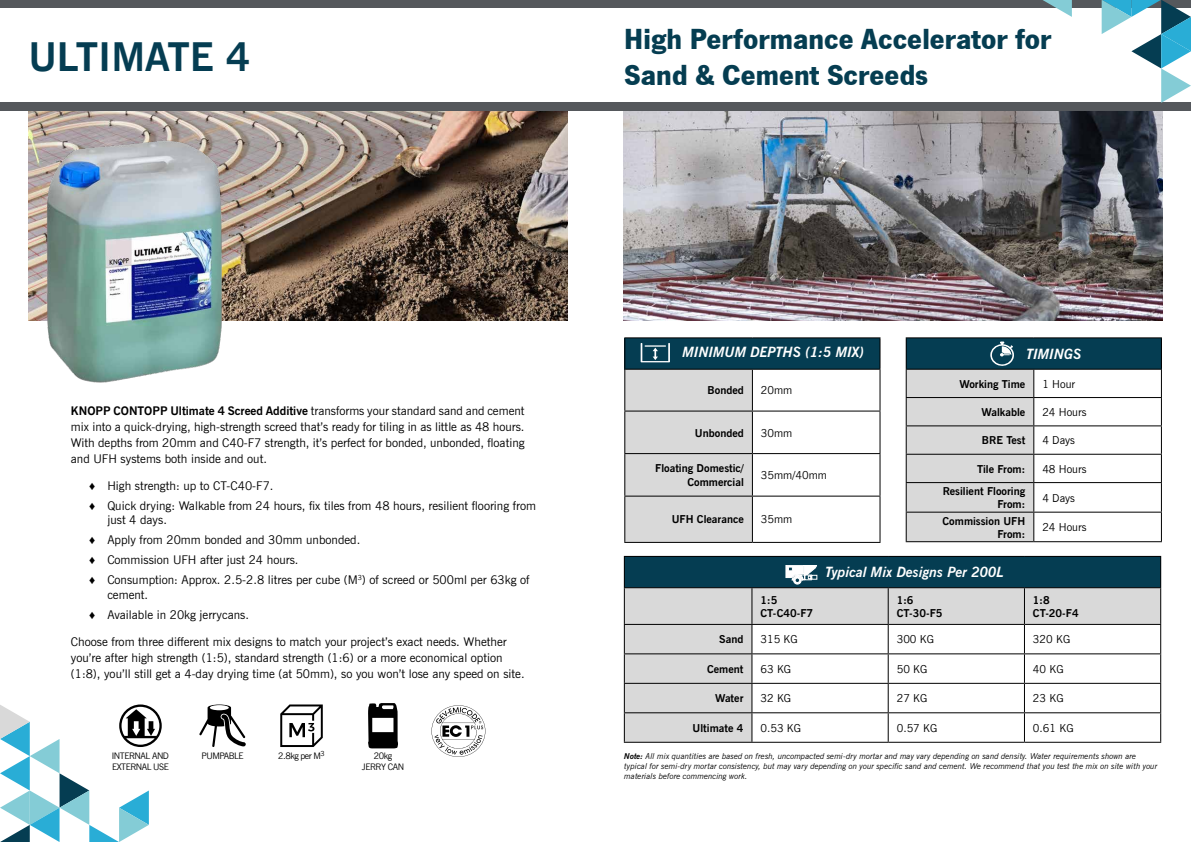
<style>
.page{position:relative;width:1191px;height:842px;background:#fff}
.page>*{position:absolute;margin:0;border:0;box-sizing:border-box;transform-origin:0 0}
.t1{font:700 40px "News Gothic BT";color:#053d52}
.t2{font:30px/36px "News Gothic T Bold";color:#053d51}
.t3{font:italic 700 14px "News Gothic BT";color:#fff}
.t4{font:12px/16px "News Gothic BT";color:#000}
.t5{font:700 11px/13.2px "News Gothic BT";color:#000;text-align:right}
.t6{font:11px "News Gothic BT";color:#000}
.t7{font:9px/10.8px "News Gothic BT";letter-spacing:-.05em;color:#000}
.t8{font:italic 8px/9.6px "News Gothic BT";color:#000}
.s1{font-weight:700}
.s2{font-family:"Arial"}
</style>
<div class="page">
<img style="left:28px;top:111px;width:539px;height:209px">
<img style="left:624px;top:111px;width:538px;height:209px">
<div style="left:0;top:0;width:1191px;height:111px;background:#55585c"></div>
<div style="left:0;top:9px;width:1191px;height:93px;background:#fff"></div>
<svg style="left:1042px;top:0;width:29px;height:17px"></svg>
<svg style="left:1101px;top:0;width:90px;height:103px"></svg>
<div style="left:625px;top:338px;width:255px;height:31px;background:#053d52"></div>
<svg style="left:625px;top:370px;width:254px;height:172px"></svg>
<hr style="left:624px;top:337px;width:128px;height:1px;background:#000">
<hr style="left:624px;top:338px;width:1px;height:31px;background:#000">
<hr style="left:752px;top:337px;width:128px;height:1px;background:#000">
<hr style="left:879px;top:338px;width:1px;height:31px;background:#000">
<hr style="left:624px;top:369px;width:128px;height:1px;background:#000">
<hr style="left:624px;top:370px;width:1px;height:41px;background:#000">
<hr style="left:752px;top:369px;width:128px;height:1px;background:#000">
<hr style="left:752px;top:370px;width:1px;height:41px;background:#000">
<hr style="left:879px;top:370px;width:1px;height:41px;background:#000">
<hr style="left:624px;top:411px;width:128px;height:1px;background:#000">
<hr style="left:624px;top:412px;width:1px;height:41px;background:#000">
<hr style="left:752px;top:411px;width:128px;height:1px;background:#000">
<hr style="left:752px;top:412px;width:1px;height:41px;background:#000">
<hr style="left:879px;top:412px;width:1px;height:41px;background:#000">
<hr style="left:624px;top:453px;width:128px;height:1px;background:#000">
<hr style="left:624px;top:454px;width:1px;height:42px;background:#000">
<hr style="left:752px;top:453px;width:128px;height:1px;background:#000">
<hr style="left:752px;top:454px;width:1px;height:42px;background:#000">
<hr style="left:879px;top:454px;width:1px;height:42px;background:#000">
<hr style="left:624px;top:496px;width:128px;height:1px;background:#000">
<hr style="left:624px;top:497px;width:1px;height:45px;background:#000">
<hr style="left:752px;top:496px;width:128px;height:1px;background:#000">
<hr style="left:752px;top:497px;width:1px;height:45px;background:#000">
<hr style="left:879px;top:497px;width:1px;height:45px;background:#000">
<hr style="left:624px;top:542px;width:128px;height:1px;background:#000">
<hr style="left:752px;top:542px;width:128px;height:1px;background:#000">
<svg style="left:640px;top:343px;width:30px;height:19px"></svg>
<svg style="left:0;top:704px;width:162px;height:138px"></svg>
<svg style="left:199px;top:704px;width:47px;height:43px"></svg>
<svg style="left:280px;top:704px;width:43px;height:43px"></svg>
<svg style="left:368px;top:703px;width:30px;height:46px"></svg>
<svg style="left:431px;top:705px;width:54px;height:52px"></svg>
<div style="left:906px;top:338px;width:255px;height:31px;background:#053d52"></div>
<hr style="left:905px;top:337px;width:128px;height:1px;background:#000">
<hr style="left:905px;top:338px;width:1px;height:31px;background:#000">
<hr style="left:1033px;top:337px;width:128px;height:1px;background:#000">
<hr style="left:1160px;top:338px;width:1px;height:31px;background:#000">
<svg style="left:905px;top:341px;width:256px;height:201px"></svg>
<div style="left:624px;top:556px;width:536px;height:32px;background:#053d52"></div>
<hr style="left:624px;top:556px;width:128px;height:1px;background:#000">
<hr style="left:624px;top:557px;width:1px;height:30px;background:#000">
<hr style="left:752px;top:556px;width:136px;height:1px;background:#000">
<hr style="left:888px;top:556px;width:136px;height:1px;background:#000">
<hr style="left:1024px;top:556px;width:137px;height:1px;background:#000">
<hr style="left:1160px;top:557px;width:1px;height:30px;background:#000">
<hr style="left:624px;top:742px;width:128px;height:1px;background:#000">
<hr style="left:752px;top:742px;width:136px;height:1px;background:#000">
<hr style="left:888px;top:742px;width:136px;height:1px;background:#000">
<hr style="left:1024px;top:742px;width:137px;height:1px;background:#000">
<svg style="left:624px;top:565px;width:537px;height:177px"></svg>
<img style="left:35px;top:132px;width:198px;height:251px">
<h1 class="t1" style="left:28px;top:32px;width:223px">ULTIMATE 4</h1>
<h2 class="t2" style="left:624px;top:20px;width:429px">High Performance Accelerator for<br>Sand &amp; Cement Screeds</h2>
<h2 class="t2" style="left:624px;top:20px;width:380px">Next G neration Cementitious</h2>
<h2 class="t2" style="left:624px;top:56px;width:283px">Liquid Screed Additive</h2>
<p class="t4" style="left:71px;top:403px;width:455px;text-align:justify"><span class="s1">KNOPP CONTOPP Ultimate 4 Screed Additive</span> transforms your standard sand and cement mix into a quick-drying, high-strength screed that’s ready for tiling in as little as 48 hours.<br>With depths from 20mm and C40-F7 strength, it’s perfect for bonded, unbonded, floating and UFH systems both inside and out.</p>
<p class="t4" style="left:89px;top:475px;width:448px;line-height:20.1px"><span class="s2">♦</span> High strength: up to CT-C40-F7.<br><span class="s2">♦</span> Quick drying: Walkable from 24 hours, fix tiles from 48 hours, resilient flooring from</p>
<p class="t4" style="left:89px;top:510px;width:442px;line-height:20.1px;text-indent:18px">just 4 days.<br><span class="s2">♦</span> Apply from 20mm bonded and 30mm unbonded.<br><span class="s2">♦</span> Commission UFH after just 24 hours.<br><span class="s2">♦</span> Consumption: Approx. 2.5-2.8 litres per cube (M<sup>3</sup>) of screed or 500ml per 63kg of</p>
<p class="t4" style="left:89px;top:584px;width:161px;line-height:20.1px;text-indent:18px">cement.<br><span class="s2">♦</span> Available in 20kg jerrycans.</p>
<p class="t4" style="left:71px;top:634px;width:455px">Choose from three different mix designs to match your project’s exact needs. Whether you’re after high strength (1:5), standard strength (1:6) or a more economical option (1:8), you’ll still get a 4-day drying time (at 50mm), so you won’t lose any speed on site.</p>
<p class="t7" style="left:112px;top:751px;width:59px">INTERNAL AND<br>EXTERNAL USE</p>
<p class="t7" style="left:201px;top:751px;width:44px">PUMPABLE</p>
<p class="t7" style="left:278px;top:751px;width:48px">2.8kg per M<sup>3</sup></p>
<p class="t7" style="left:362px;top:751px;width:44px;text-align:center">20kg<br>JERRY CAN</p>
<p class="t3" style="left:682px;top:344px;width:183px">MINIMUM DEPTHS (1:5 MIX)</p>
<p class="t5" style="left:707px;top:384px;width:38px">Bonded</p>
<p class="t6" style="left:761px;top:384px;width:33px">20mm</p>
<p class="t5" style="left:695px;top:426px;width:50px">Unbonded</p>
<p class="t6" style="left:761px;top:426px;width:33px">30mm</p>
<p class="t5" style="left:655px;top:462px;width:90px">Floating Domestic/<br>Commercial</p>
<p class="t6" style="left:761px;top:468px;width:67px">35mm/40mm</p>
<p class="t5" style="left:671px;top:513px;width:74px">UFH Clearance</p>
<p class="t6" style="left:761px;top:513px;width:33px">35mm</p>
<p class="t3" style="left:1026px;top:345px;width:56px">TIMINGS</p>
<p class="t5" style="left:959px;top:377px;width:67px">Working Time</p>
<p class="t6" style="left:1042px;top:377px;width:34px">1 Hour</p>
<p class="t5" style="left:981px;top:405px;width:45px">Walkable</p>
<p class="t6" style="left:1042px;top:405px;width:46px">24 Hours</p>
<p class="t5" style="left:982px;top:434px;width:45px">BRE Test</p>
<p class="t6" style="left:1042px;top:434px;width:34px">4 Days</p>
<p class="t5" style="left:977px;top:462px;width:50px">Tile From:</p>
<p class="t6" style="left:1042px;top:462px;width:46px">48 Hours</p>
<p class="t5" style="left:942px;top:484px;width:84px">Resilient Flooring<br>From:</p>
<p class="t6" style="left:1042px;top:491px;width:34px">4 Days</p>
<p class="t5" style="left:942px;top:514px;width:84px">Commission UFH<br>From:</p>
<p class="t6" style="left:1042px;top:520px;width:46px">24 Hours</p>
<p class="t3" style="left:825px;top:564px;width:179px">Typical Mix Designs Per 200L</p>
<p class="t5" style="left:760px;top:593px;width:54px;text-align:left">1:5<br>CT-C40-F7</p>
<p class="t5" style="left:896px;top:593px;width:47px;text-align:left">1:6<br>CT-30-F5</p>
<p class="t5" style="left:1033px;top:593px;width:47px;text-align:left">1:8<br>CT-20-F4</p>
<p class="t5" style="left:719px;top:633px;width:26px">Sand</p>
<p class="t6" style="left:760px;top:633px;width:39px">315 KG</p>
<p class="t6" style="left:896px;top:633px;width:39px">300 KG</p>
<p class="t6" style="left:1033px;top:633px;width:39px">320 KG</p>
<p class="t5" style="left:707px;top:662px;width:38px">Cement</p>
<p class="t6" style="left:760px;top:662px;width:32px">63 KG</p>
<p class="t6" style="left:896px;top:662px;width:32px">50 KG</p>
<p class="t6" style="left:1033px;top:662px;width:32px">40 KG</p>
<p class="t5" style="left:715px;top:692px;width:30px">Water</p>
<p class="t6" style="left:760px;top:692px;width:32px">32 KG</p>
<p class="t6" style="left:896px;top:692px;width:32px">27 KG</p>
<p class="t6" style="left:1033px;top:692px;width:32px">23 KG</p>
<p class="t5" style="left:692px;top:721px;width:52px">Ultimate 4</p>
<p class="t6" style="left:760px;top:721px;width:42px">0.53 KG</p>
<p class="t6" style="left:896px;top:721px;width:42px">0.57 KG</p>
<p class="t6" style="left:1033px;top:721px;width:42px">0.61 KG</p>
<p class="t8" style="left:624px;top:752px;width:534px"><span class="s1">Note:</span> All mix quantities are based on fresh, uncompacted semi-dry mortar and may vary depending on sand density. Water requirements shown are typical for semi-dry mortar consistency, but may vary depending on your specific sand and cement. We recommend that you test the mix on site with your materials before commencing work.</p>
</div>
